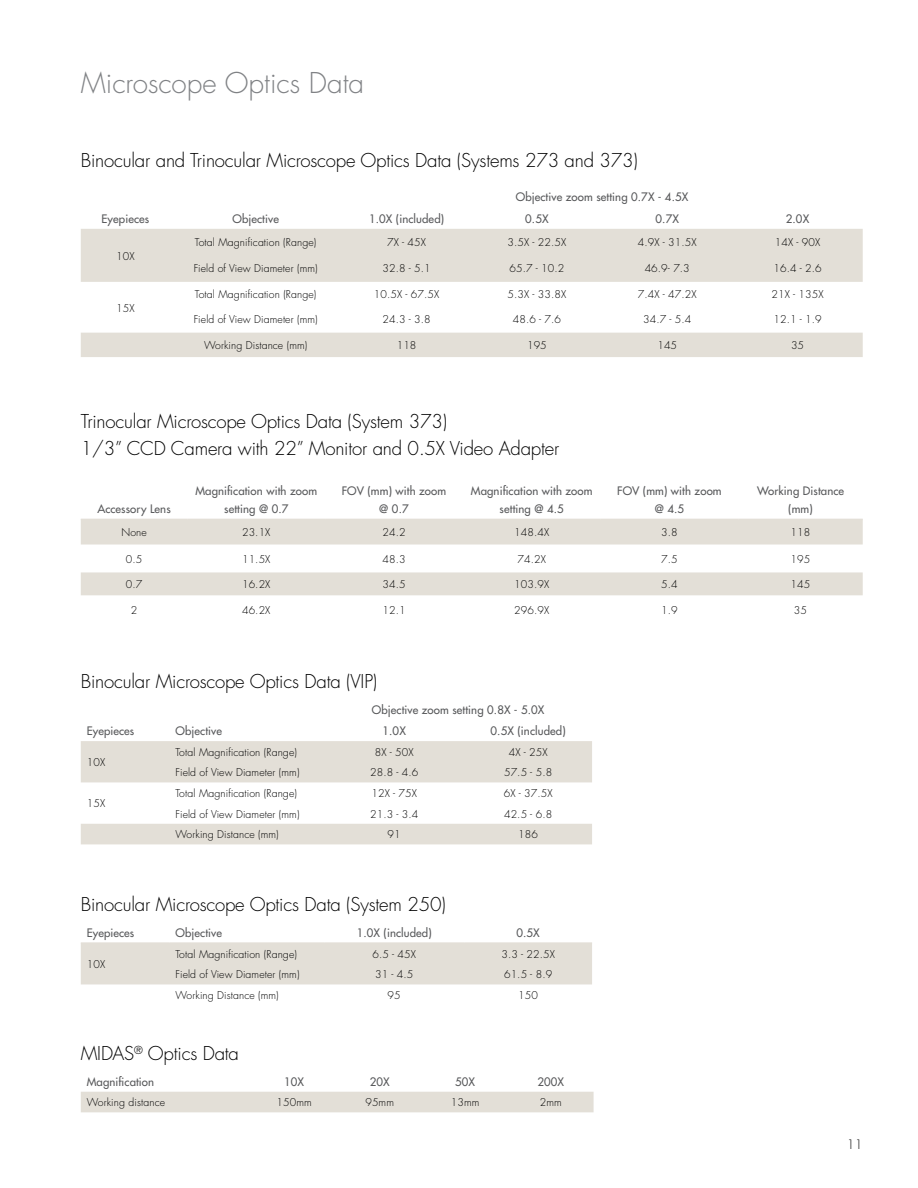
<style>
.page{position:relative;width:918px;height:1188px;background:#fff}
.page>*{position:absolute;margin:0;border:0;box-sizing:border-box;transform-origin:0 0}
.t1{font:300 27.9px "Futura LT Pro";color:#808285}
.t2{font:300 18.6px/27px "Futura LT Pro";letter-spacing:-.01em;color:#000}
.t3{font:300 12.6px "Futura LT Pro";color:#000}
.t4{font:500 11.4px/18.6px "Futura LT Pro";letter-spacing:.01em;color:#58595b;text-align:center}
.t5{font:300 10.5px "Futura LT Pro";letter-spacing:.01em;color:#000}
</style>
<div class="page">
<svg style="left:81px;top:229px;width:782px;height:128px;fill:#e3dfd7"></svg>
<svg style="left:81px;top:520px;width:782px;height:75px;fill:#e3dfd7"></svg>
<hr style="left:81px;top:519px;width:106px;height:1px;background:#e3dfd7">
<hr style="left:187px;top:519px;width:138px;height:1px;background:#e3dfd7">
<hr style="left:325px;top:519px;width:138px;height:1px;background:#e3dfd7">
<hr style="left:463px;top:519px;width:138px;height:1px;background:#e3dfd7">
<hr style="left:601px;top:519px;width:137px;height:1px;background:#e3dfd7">
<hr style="left:738px;top:519px;width:125px;height:1px;background:#e3dfd7">
<svg style="left:81px;top:741px;width:511px;height:103px;fill:#e3dfd7"></svg>
<div style="left:81px;top:1092px;width:513px;height:20px;background:#e3dfd7"></div>
<svg style="left:81px;top:942px;width:511px;height:43px"></svg>
<div style="left:81px;top:944px;width:511px;height:40px;background:#e3dfd7"></div>
<hr style="left:81px;top:943px;width:89px;height:1px;background:#e3dfd7">
<hr style="left:170px;top:943px;width:154px;height:1px;background:#e3dfd7">
<hr style="left:324px;top:943px;width:140px;height:1px;background:#e3dfd7">
<hr style="left:464px;top:943px;width:128px;height:1px;background:#e3dfd7">
<h1 class="t1" style="left:81px;top:65px;width:285px">Microscope Optics Data</h1>
<h2 class="t2" style="left:81px;top:147px;width:559px">Binocular and Trinocular Microscope Optics Data (Systems 273 and 373)</h2>
<p class="t4" style="left:516px;top:187px;width:174px">Objective zoom setting 0.7X - 4.5X</p>
<p class="t4" style="left:102px;top:209px;width:49px">Eyepieces</p>
<p class="t4" style="left:232px;top:209px;width:48px">Objective</p>
<p class="t4" style="left:369px;top:209px;width:77px">1.0X (included)</p>
<p class="t4" style="left:525px;top:209px;width:25px">0.5X</p>
<p class="t4" style="left:656px;top:209px;width:25px">0.7X</p>
<p class="t4" style="left:786px;top:209px;width:25px">2.0X</p>
<p class="t5" style="left:116px;top:249px;width:20px">10X</p>
<p class="t5" style="left:195px;top:235px;width:123px">Total Magnification (Range)</p>
<p class="t5" style="left:387px;top:235px;width:40px">7X - 45X</p>
<p class="t5" style="left:508px;top:235px;width:60px">3.5X - 22.5X</p>
<p class="t5" style="left:638px;top:235px;width:60px">4.9X - 31.5X</p>
<p class="t5" style="left:775px;top:235px;width:47px">14X - 90X</p>
<p class="t5" style="left:194px;top:262px;width:125px">Field of View Diameter (mm)</p>
<p class="t5" style="left:383px;top:262px;width:50px">32.8 - 5.1</p>
<p class="t5" style="left:510px;top:262px;width:56px">65.7 - 10.2</p>
<p class="t5" style="left:645px;top:262px;width:47px">46.9- 7.3</p>
<p class="t5" style="left:774px;top:262px;width:50px">16.4 - 2.6</p>
<p class="t5" style="left:116px;top:301px;width:20px">15X</p>
<p class="t5" style="left:195px;top:287px;width:123px">Total Magnification (Range)</p>
<p class="t5" style="left:374px;top:287px;width:67px">10.5X - 67.5X</p>
<p class="t5" style="left:508px;top:287px;width:60px">5.3X - 33.8X</p>
<p class="t5" style="left:638px;top:287px;width:60px">7.4X - 47.2X</p>
<p class="t5" style="left:772px;top:287px;width:53px">21X - 135X</p>
<p class="t5" style="left:194px;top:312px;width:125px">Field of View Diameter (mm)</p>
<p class="t5" style="left:383px;top:312px;width:50px">24.3 - 3.8</p>
<p class="t5" style="left:513px;top:312px;width:50px">48.6 - 7.6</p>
<p class="t5" style="left:643px;top:312px;width:50px">34.7 - 5.4</p>
<p class="t5" style="left:774px;top:312px;width:50px">12.1 - 1.9</p>
<p class="t5" style="left:204px;top:338px;width:105px">Working Distance (mm)</p>
<p class="t5" style="left:397px;top:338px;width:21px">118</p>
<p class="t5" style="left:527px;top:338px;width:21px">195</p>
<p class="t5" style="left:657px;top:338px;width:21px">145</p>
<p class="t5" style="left:791px;top:338px;width:15px">35</p>
<h2 class="t2" style="left:81px;top:408px;width:480px">Trinocular Microscope Optics Data (System 373)<br>1/3” CCD Camera with 22” Monitor and 0.5X Video Adapter</h2>
<p class="t4" style="left:97px;top:499px;width:75px">Accessory Lens</p>
<p class="t4" style="left:195px;top:481px;width:123px">Magnification with zoom setting @ 0.7</p>
<p class="t4" style="left:342px;top:481px;width:106px">FOV (mm) with zoom @ 0.7</p>
<p class="t4" style="left:471px;top:481px;width:123px">Magnification with zoom setting @ 4.5</p>
<p class="t4" style="left:617px;top:481px;width:106px">FOV (mm) with zoom @ 4.5</p>
<p class="t4" style="left:757px;top:481px;width:88px">Working Distance (mm)</p>
<p class="t5" style="left:121px;top:526px;width:27px">None</p>
<p class="t5" style="left:242px;top:526px;width:30px">23.1X</p>
<p class="t5" style="left:382px;top:526px;width:25px">24.2</p>
<p class="t5" style="left:514px;top:526px;width:37px">148.4X</p>
<p class="t5" style="left:661px;top:526px;width:18px">3.8</p>
<p class="t5" style="left:791px;top:526px;width:21px">118</p>
<p class="t5" style="left:126px;top:552px;width:18px">0.5</p>
<p class="t5" style="left:242px;top:552px;width:30px">11.5X</p>
<p class="t5" style="left:382px;top:552px;width:25px">48.3</p>
<p class="t5" style="left:518px;top:552px;width:30px">74.2X</p>
<p class="t5" style="left:661px;top:552px;width:18px">7.5</p>
<p class="t5" style="left:791px;top:552px;width:21px">195</p>
<p class="t5" style="left:126px;top:578px;width:18px">0.7</p>
<p class="t5" style="left:242px;top:578px;width:30px">16.2X</p>
<p class="t5" style="left:382px;top:578px;width:25px">34.5</p>
<p class="t5" style="left:514px;top:578px;width:37px">103.9X</p>
<p class="t5" style="left:661px;top:578px;width:18px">5.4</p>
<p class="t5" style="left:791px;top:578px;width:21px">145</p>
<p class="t5" style="left:131px;top:603px;width:8px">2</p>
<p class="t5" style="left:242px;top:603px;width:30px">46.2X</p>
<p class="t5" style="left:382px;top:603px;width:25px">12.1</p>
<p class="t5" style="left:514px;top:603px;width:37px">296.9X</p>
<p class="t5" style="left:661px;top:603px;width:18px">1.9</p>
<p class="t5" style="left:794px;top:603px;width:15px">35</p>
<h2 class="t2" style="left:81px;top:668px;width:298px">Binocular Microscope Optics Data (VIP)</h2>
<p class="t4" style="left:372px;top:700px;width:174px">Objective zoom setting 0.8X - 5.0X</p>
<p class="t4" style="left:87px;top:721px;width:49px">Eyepieces</p>
<p class="t4" style="left:176px;top:721px;width:48px">Objective</p>
<p class="t4" style="left:383px;top:721px;width:25px">1.0X</p>
<p class="t4" style="left:491px;top:721px;width:77px">0.5X (included)</p>
<p class="t5" style="left:87px;top:755px;width:20px">10X</p>
<p class="t5" style="left:176px;top:745px;width:123px">Total Magnification (Range)</p>
<p class="t5" style="left:375px;top:745px;width:40px">8X - 50X</p>
<p class="t5" style="left:509px;top:745px;width:40px">4X - 25X</p>
<p class="t5" style="left:176px;top:766px;width:125px">Field of View Diameter (mm)</p>
<p class="t5" style="left:370px;top:766px;width:50px">28.8 - 4.6</p>
<p class="t5" style="left:504px;top:766px;width:50px">57.5 - 5.8</p>
<p class="t5" style="left:87px;top:796px;width:20px">15X</p>
<p class="t5" style="left:176px;top:786px;width:123px">Total Magnification (Range)</p>
<p class="t5" style="left:372px;top:786px;width:47px">12X - 75X</p>
<p class="t5" style="left:504px;top:786px;width:50px">6X - 37.5X</p>
<p class="t5" style="left:176px;top:807px;width:125px">Field of View Diameter (mm)</p>
<p class="t5" style="left:370px;top:807px;width:50px">21.3 - 3.4</p>
<p class="t5" style="left:504px;top:807px;width:50px">42.5 - 6.8</p>
<p class="t5" style="left:176px;top:828px;width:105px">Working Distance (mm)</p>
<p class="t5" style="left:388px;top:828px;width:15px">91</p>
<p class="t5" style="left:518px;top:828px;width:21px">186</p>
<h2 class="t2" style="left:81px;top:891px;width:367px">Binocular Microscope Optics Data (System 250)</h2>
<p class="t4" style="left:87px;top:923px;width:49px">Eyepieces</p>
<p class="t4" style="left:176px;top:923px;width:48px">Objective</p>
<p class="t4" style="left:357px;top:923px;width:77px">1.0X (included)</p>
<p class="t4" style="left:516px;top:923px;width:25px">0.5X</p>
<p class="t5" style="left:87px;top:957px;width:20px">10X</p>
<p class="t5" style="left:176px;top:947px;width:123px">Total Magnification (Range)</p>
<p class="t5" style="left:373px;top:947px;width:45px">6.5 - 45X</p>
<p class="t5" style="left:501px;top:947px;width:55px">3.3 - 22.5X</p>
<p class="t5" style="left:176px;top:968px;width:125px">Field of View Diameter (mm)</p>
<p class="t5" style="left:375px;top:968px;width:40px">31 - 4.5</p>
<p class="t5" style="left:504px;top:968px;width:50px">61.5 - 8.9</p>
<p class="t5" style="left:176px;top:988px;width:105px">Working Distance (mm)</p>
<p class="t5" style="left:388px;top:988px;width:15px">95</p>
<p class="t5" style="left:518px;top:988px;width:21px">150</p>
<h2 class="t2" style="left:81px;top:1040px;width:160px">MIDAS<sup>®</sup> Optics Data</h2>
<p class="t4" style="left:87px;top:1072px;width:69px">Magnification</p>
<p class="t4" style="left:284px;top:1072px;width:21px">10X</p>
<p class="t4" style="left:370px;top:1072px;width:21px">20X</p>
<p class="t4" style="left:455px;top:1072px;width:21px">50X</p>
<p class="t4" style="left:537px;top:1072px;width:28px">200X</p>
<p class="t5" style="left:87px;top:1096px;width:80px">Working distance</p>
<p class="t5" style="left:277px;top:1096px;width:37px">150mm</p>
<p class="t5" style="left:365px;top:1096px;width:30px">95mm</p>
<p class="t5" style="left:451px;top:1096px;width:30px">13mm</p>
<p class="t5" style="left:540px;top:1096px;width:23px">2mm</p>
<p class="t3" style="left:847px;top:1136px;width:17px">11</p>
</div>
